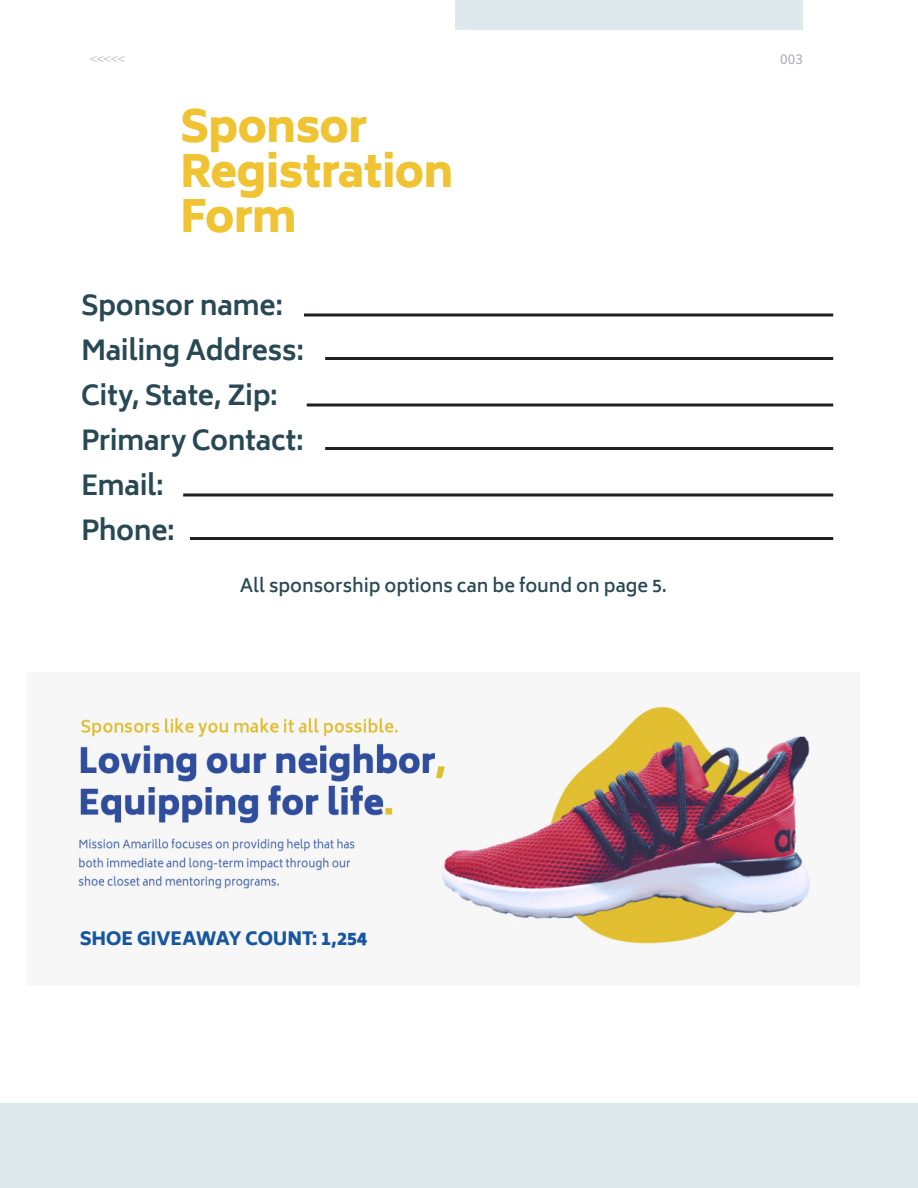
<style>
.page{position:relative;width:918px;height:1188px;background:#fff}
.page>*{position:absolute;margin:0;border:0;box-sizing:border-box;transform-origin:0 0}
.Headline_29_34_Left{font:800 43.5px/45px "Biryani";letter-spacing:-.02em;color:#efc331}
.Headline_29_34_Right{font:700 27px "Biryani";letter-spacing:-.015em;color:#284854}
.Headline_29_34_Right-2{font:600 18px "Biryani";letter-spacing:-.005em;color:#284854}
.Headline_29_34_Right-3{font:800 18px "Biryani";letter-spacing:-.015em;color:#1857a0}
.t1{font:300 15px "Source Sans Pro";color:#a8a9ad}
.t2{font:15px "Source Sans Pro";color:#a8a9ad}
</style>
<div class="page">
<div style="left:455px;top:0;width:348px;height:30px;background:#dee9ee"></div>
<img style="left:76px;top:706px;width:737px;height:240px">
<div style="left:0;top:1104px;width:918px;height:84px;background:#dee9ee"></div>
<hr style="left:304px;top:313px;width:529px;height:3px;background:#231f20">
<hr style="left:325px;top:357px;width:508px;height:3px;background:#231f20">
<hr style="left:307px;top:403px;width:526px;height:3px;background:#231f20">
<hr style="left:325px;top:447px;width:508px;height:3px;background:#231f20">
<hr style="left:183px;top:493px;width:650px;height:3px;background:#231f20">
<hr style="left:190px;top:537px;width:643px;height:3px;background:#231f20">
<p class="t1" style="left:90px;top:50px;width:37px">&lt;&lt;&lt;&lt;&lt;</p>
<p class="t2" style="left:780px;top:49px;width:24px">003</p>
<p class="Headline_29_34_Left" style="left:180px;top:105px;width:275px">Sponsor<br>Registration<br>Form</p>
<p class="Headline_29_34_Right" style="left:81px;top:290px;width:204px">Sponsor name:</p>
<p class="Headline_29_34_Right" style="left:81px;top:335px;width:225px">Mailing Address:</p>
<p class="Headline_29_34_Right" style="left:81px;top:380px;width:198px">City, State, Zip:</p>
<p class="Headline_29_34_Right" style="left:81px;top:425px;width:224px">Primary Contact:</p>
<p class="Headline_29_34_Right" style="left:81px;top:470px;width:84px">Email:</p>
<p class="Headline_29_34_Right" style="left:81px;top:515px;width:95px">Phone:</p>
<p class="Headline_29_34_Right-2" style="left:240px;top:576px;width:429px">All sponsorship options can be found on page 5.</p>
<p class="Headline_29_34_Right-3" style="left:80px;top:928px;width:289px">SHOE GIVEAWAY COUNT: 1,254</p>
</div>
